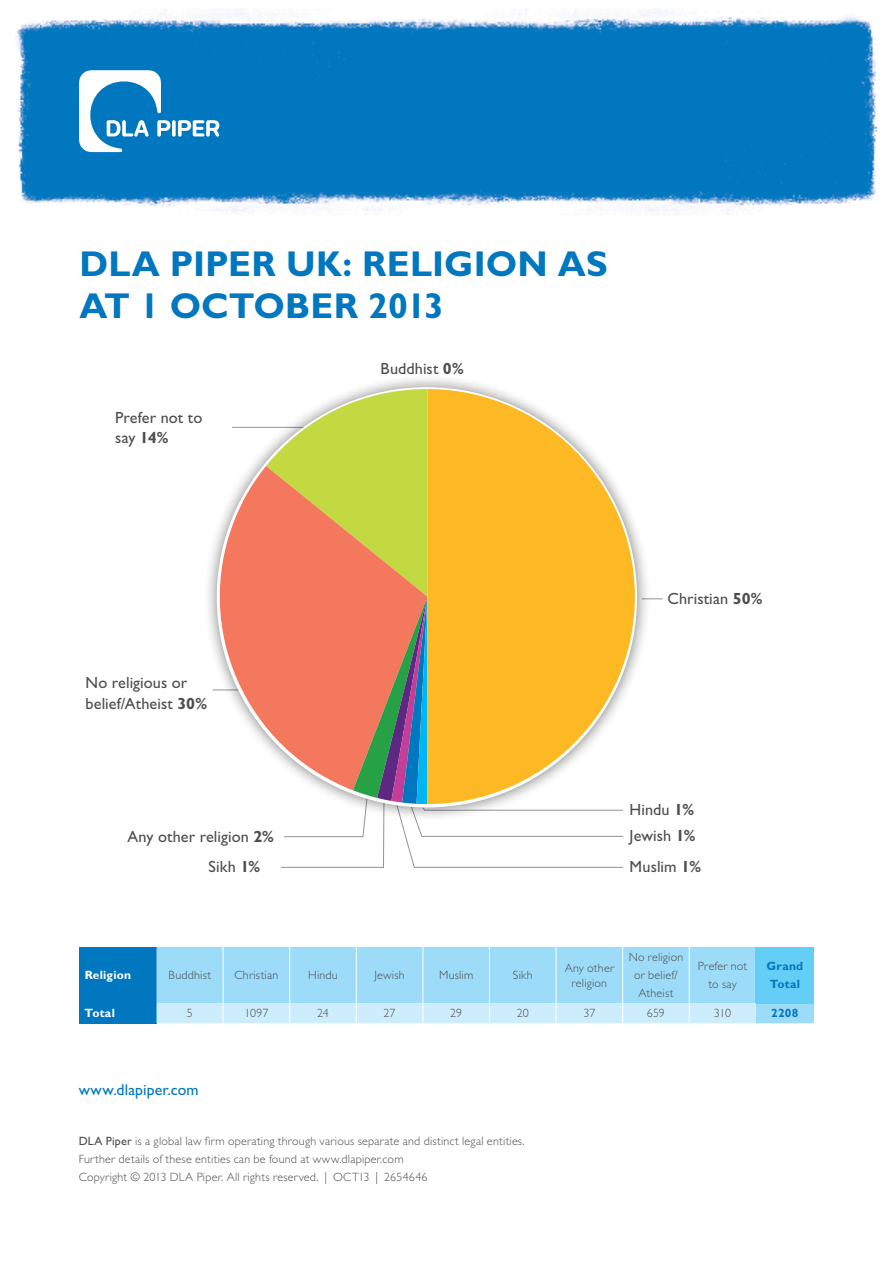
<style>
.page{position:relative;width:893px;height:1263px;background:#fff}
.page>*{position:absolute;margin:0;border:0;box-sizing:border-box;transform-origin:0 0}
.t1{font:700 36px/42px "Gill Sans Std";letter-spacing:.005em;color:#0077be}
.t2{font:16.2px/20.2px "Gill Sans Std";letter-spacing:.005em;color:#4d4d4f}
.t3{font:15.75px "Gill Sans Std";letter-spacing:.01em;color:#0077be}
.t4{font:300 12px/18px "Gill Sans Std";letter-spacing:.02em;color:#4d4d4f;text-align:center}
.t5{font:700 12px/18px "Gill Sans Std";letter-spacing:.03em;color:#0077be}
.t6{font:700 12px "Gill Sans Std";color:#fff}
.s1{font-weight:700}
.s2{font-weight:400}
</style>
<div class="page">
<img style="left:17px;top:9px;width:861px;height:206px">
<svg style="left:172px;top:120px;width:4px;height:17px"></svg>
<svg style="left:178px;top:120px;width:41px;height:17px"></svg>
<svg style="left:79px;top:70px;width:91px;height:82px"></svg>
<svg style="left:651px;top:598px;width:12px;height:1px"></svg>
<div style="left:79px;top:947px;width:78px;height:56px;background:#0077be"></div>
<div style="left:157px;top:947px;width:657px;height:76px;background:#9ddcf9"></div>
<div style="left:756px;top:947px;width:58px;height:56px;background:#65cef6"></div>
<div style="left:79px;top:1003px;width:78px;height:20px;background:#0077be"></div>
<hr style="left:223px;top:947px;width:1px;height:56px;background:#fff">
<hr style="left:289px;top:947px;width:1px;height:56px;background:#fff">
<hr style="left:356px;top:947px;width:1px;height:56px;background:#fff">
<hr style="left:423px;top:947px;width:1px;height:56px;background:#fff">
<hr style="left:489px;top:947px;width:1px;height:56px;background:#fff">
<hr style="left:556px;top:947px;width:1px;height:56px;background:#fff">
<hr style="left:622px;top:947px;width:1px;height:56px;background:#fff">
<hr style="left:689px;top:947px;width:1px;height:56px;background:#fff">
<div style="left:157px;top:1003px;width:599px;height:20px;background:#ceedfc"></div>
<div style="left:202px;top:373px;width:449px;height:448px;background:#000;opacity:.5"></div>
<svg style="left:202px;top:466px;width:64px;height:324px"></svg>
<svg style="left:266px;top:389px;width:358px;height:479px"></svg>
<svg style="left:427px;top:389px;width:208px;height:415px;fill:#fdb924"></svg>
<h1 class="t1" style="left:79px;top:242px;width:530px">DLA Piper UK: Religion as at 1 OCTOBER 2013</h1>
<h2 class="t2" style="left:115px;top:407px;width:89px">Prefer not to say <span class="s1">14%</span></h2>
<h2 class="t2" style="left:86px;top:673px;width:123px">No religious or belief/Atheist <span class="s1">30%</span></h2>
<h2 class="t2" style="left:128px;top:826px;width:148px">Any other religion <span class="s1">2%</span></h2>
<h2 class="t2" style="left:208px;top:857px;width:53px">Sikh <span class="s1">1%</span></h2>
<h2 class="t2" style="left:381px;top:358px;width:85px">Buddhist <span class="s1">0%</span></h2>
<h2 class="t2" style="left:667px;top:589px;width:96px">Christian <span class="s1">50%</span></h2>
<h2 class="t2" style="left:630px;top:797px;width:67px;line-height:25.8px">Hindu <span class="s1">1%<br></span>Jewish <span class="s1">1%</span></h2>
<h2 class="t2" style="left:630px;top:856px;width:73px">Muslim <span class="s1">1%</span></h2>
<p class="t6" style="left:85px;top:968px;width:48px">Religion</p>
<p class="t4" style="left:169px;top:966px;width:44px">Buddhist</p>
<p class="t4" style="left:235px;top:966px;width:45px">Christian</p>
<p class="t4" style="left:308px;top:966px;width:31px">Hindu</p>
<p class="t4" style="left:374px;top:966px;width:32px">Jewish</p>
<p class="t4" style="left:439px;top:966px;width:36px">Muslim</p>
<p class="t4" style="left:513px;top:966px;width:21px">Sikh</p>
<p class="t4" style="left:565px;top:960px;width:51px;line-height:15px">Any other religion</p>
<p class="t4" style="left:629px;top:948px;width:56px">No religion or belief/<br>Atheist</p>
<p class="t4" style="left:698px;top:957px;width:51px">Prefer not to say</p>
<p class="t5" style="left:767px;top:957px;width:38px">Grand<br>Total</p>
<p class="t6" style="left:85px;top:1006px;width:32px">Total</p>
<p class="t4" style="left:187px;top:1004px;width:7px">5</p>
<p class="t4" style="left:244px;top:1004px;width:25px">1097</p>
<p class="t4" style="left:317px;top:1004px;width:13px">24</p>
<p class="t4" style="left:384px;top:1004px;width:13px">27</p>
<p class="t4" style="left:450px;top:1004px;width:14px">29</p>
<p class="t4" style="left:517px;top:1004px;width:14px">20</p>
<p class="t4" style="left:583px;top:1004px;width:13px">37</p>
<p class="t4" style="left:647px;top:1004px;width:20px">659</p>
<p class="t4" style="left:714px;top:1004px;width:19px">310</p>
<p class="t5" style="left:771px;top:1004px;width:29px">2208</p>
<h3 class="t3" style="left:79px;top:1081px;width:122px">www.dlapiper.com</h3>
<p class="t4" style="left:79px;top:1132px;width:448px;text-align:left"><span class="s2">DLA Piper</span> is a global law firm operating through various separate and distinct legal entities.<br>Further details of these entities can be found at www.dlapiper.com<br>Copyright © 2013 DLA Piper. All rights reserved. | OCT13 | 2654646</p>
</div>
